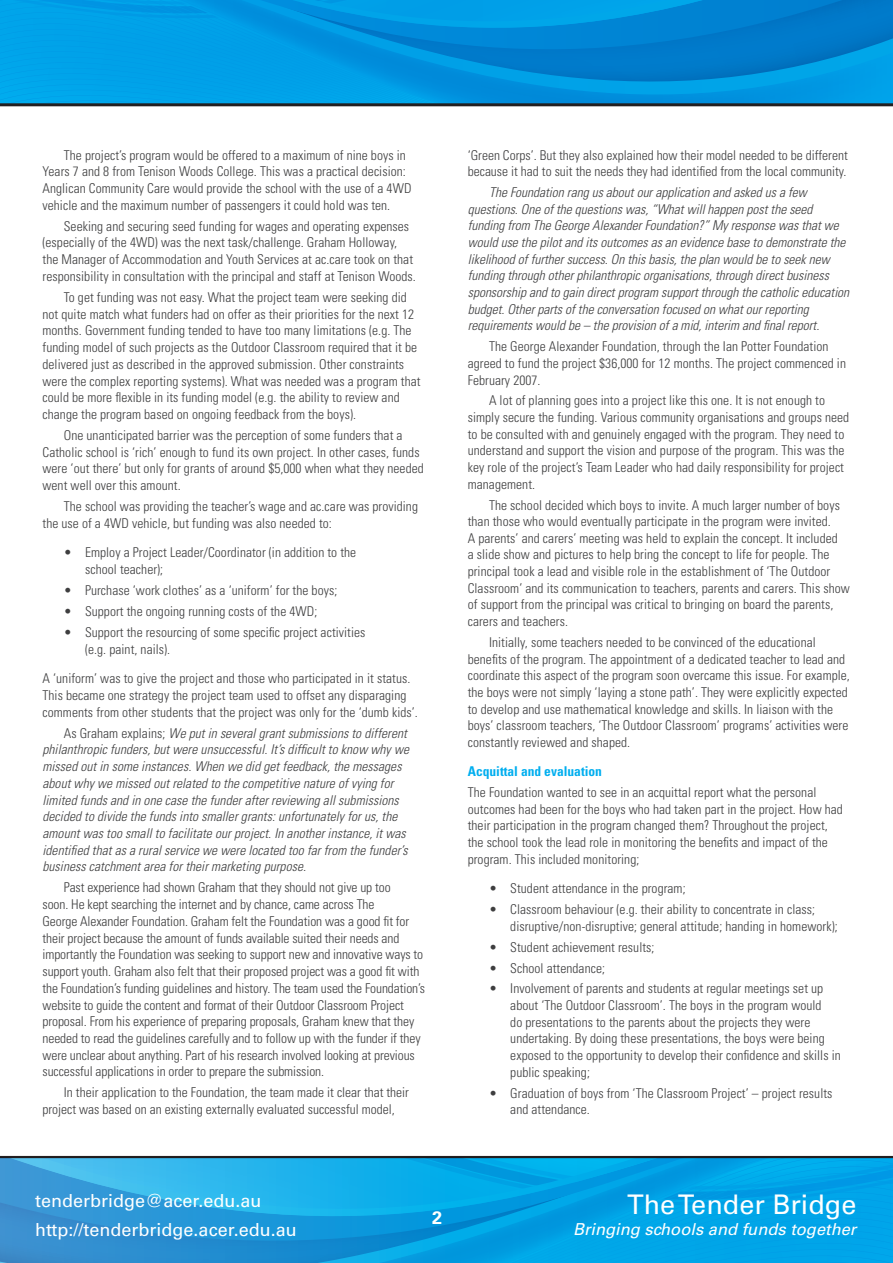
<style>
.page{position:relative;width:893px;height:1263px;background:#fff}
.page>*{position:absolute;margin:0;border:0;box-sizing:border-box;transform-origin:0 0}
.t1{font:27px "Univers";color:#fff}
.t2{font:18px/28.5px "Univers";color:#fff}
.t3{font:700 18px "Univers";color:#fff}
.t4{font:italic 16.5px "Univers";color:#fff}
.t5{font:300 condensed 13.5px/16.8px "Univers";letter-spacing:.005em;color:#3e3e3f}
.t6{font:italic 300 condensed 13.5px/16.8px "Univers";color:#3e3e3f}
.t7{font:700 condensed 13.5px "Univers";color:#00aeef}
.s1{font-style:normal}
</style>
<div class="page">
<svg style="left:0;top:1157px;width:893px;height:106px;background:#12a0df"></svg>
<svg style="left:448px;top:95px;width:445px;height:8px;background:#0091de"></svg>
<svg style="left:448px;top:0;width:445px;height:95px;background:#0094de"></svg>
<svg style="left:0;top:73px;width:448px;height:30px;background:#00a1e8"></svg>
<svg style="left:0;top:0;width:887px;height:73px;background:#0090db"></svg>
<hr style="left:0;top:103px;width:893px;height:3px;background:#231f20">
<hr style="left:0;top:1156px;width:893px;height:1px;background:#231f20">
<p class="t5" style="left:43px;top:146px;width:370px;text-indent:21px">The project’s program would be offered to a maximum of nine boys in Years 7 and 8 from Tenison Woods College. This was a practical decision:<br>Anglican Community Care would provide the school with the use of a 4WD vehicle and the maximum number of passengers it could hold was ten.</p>
<p class="t5" style="left:43px;top:218px;width:375px;text-indent:21px">Seeking and securing seed funding for wages and operating expenses (especially of the 4WD) was the next task/challenge. Graham Holloway, the Manager of Accommodation and Youth Services at ac.care took on that responsibility in consultation with the principal and staff at Tenison Woods.</p>
<p class="t5" style="left:43px;top:289px;width:380px;text-indent:21px">To get funding was not easy. What the project team were seeking did not quite match what funders had on offer as their priorities for the next 12 months. Government funding tended to have too many limitations (e.g. The funding model of such projects as the Outdoor Classroom required that it be delivered just as described in the approved submission. Other constraints were the complex reporting systems). What was needed was a program that could be more flexible in its funding model (e.g. the ability to review and change the program based on ongoing feedback from the boys).</p>
<p class="t5" style="left:43px;top:427px;width:383px;text-indent:21px">One unanticipated barrier was the perception of some funders that a Catholic school is ‘rich’ enough to fund its own project. In other cases, funds were ‘out there’ but only for grants of around $5,000 when what they needed went well over this amount.</p>
<p class="t5" style="left:43px;top:498px;width:377px;text-indent:21px">The school was providing the teacher’s wage and ac.care was providing the use of a 4WD vehicle, but funding was also needed to:</p>
<p class="t5" style="left:85px;top:544px;width:273px;text-indent:-21px">• Employ a Project Leader/Coordinator (in addition to the school teacher);</p>
<p class="t5" style="left:64px;top:582px;width:275px">• Purchase ‘work clothes’ as a ‘uniform’ for the boys;</p>
<p class="t5" style="left:64px;top:603px;width:255px">• Support the ongoing running costs of the 4WD;</p>
<p class="t5" style="left:85px;top:624px;width:282px;text-indent:-21px">• Support the resourcing of some specific project activities (e.g. paint, nails).</p>
<p class="t5" style="left:43px;top:670px;width:377px">A ‘uniform’ was to give the project and those who participated in it status.<br>This became one strategy the project team used to offset any disparaging comments from other students that the project was only for the ‘dumb kids’.</p>
<p class="t6" style="left:43px;top:724px;width:368px;text-indent:21px"><span class="s1">As Graham explains;</span> We put in several grant submissions to different philanthropic funders, but were unsuccessful. It’s difficult to know why we missed out in some instances. When we did get feedback, the messages about why we missed out related to the competitive nature of vying for limited funds and in one case the funder after reviewing all submissions decided to divide the funds into smaller grants: unfortunately for us, the amount was too small to facilitate our project. In another instance, it was identified that as a rural service we were located too far from the funder’s business catchment area for their marketing purpose.</p>
<p class="t5" style="left:43px;top:879px;width:384px;text-indent:21px">Past experience had shown Graham that they should not give up too<br>soon. He kept searching the internet and by chance, came across The<br>George Alexander Foundation. Graham felt the Foundation was a good fit for their project because the amount of funds available suited their needs and importantly the Foundation was seeking to support new and innovative ways to support youth. Graham also felt that their proposed project was a good fit with the Foundation’s funding guidelines and history. The team used the Foundation’s website to guide the content and format of their Outdoor Classroom Project proposal. From his experience of preparing proposals, Graham knew that they needed to read the guidelines carefully and to follow up with the funder if they were unclear about anything. Part of his research involved looking at previous successful applications in order to prepare the submission.</p>
<p class="t5" style="left:43px;top:1084px;width:368px;text-indent:21px">In their application to the Foundation, the team made it clear that their project was based on an existing externally evaluated successful model,</p>
<p class="t5" style="left:468px;top:146px;width:382px">‘Green Corps’. But they also explained how their model needed to be different because it had to suit the needs they had identified from the local community.</p>
<p class="t6" style="left:468px;top:184px;width:383px;text-indent:21px">The Foundation rang us about our application and asked us a few questions. One of the questions was, “What will happen post the seed funding from The George Alexander Foundation?” My response was that we would use the pilot and its outcomes as an evidence base to demonstrate the likelihood of further success. On this basis, the plan would be to seek new funding through other philanthropic organisations, through direct business sponsorship and to gain direct program support through the catholic education budget. Other parts of the conversation focused on what our reporting requirements would be – the provision of a mid, interim and final report.</p>
<p class="t5" style="left:468px;top:338px;width:380px;text-indent:21px">The George Alexander Foundation, through the Ian Potter Foundation agreed to fund the project $36,000 for 12 months. The project commenced in<br>February 2007.</p>
<p class="t5" style="left:468px;top:392px;width:383px;text-indent:21px">A lot of planning goes into a project like this one. It is not enough to simply secure the funding. Various community organisations and groups need to be consulted with and genuinely engaged with the program. They need to understand and support the vision and purpose of the program. This was the key role of the project’s Team Leader who had daily responsibility for project management.</p>
<p class="t5" style="left:468px;top:496px;width:384px;text-indent:21px">The school decided which boys to invite. A much larger number of boys than those who would eventually participate in the program were invited.<br>A parents’ and carers’ meeting was held to explain the concept. It included<br>a slide show and pictures to help bring the concept to life for people. The principal took a lead and visible role in the establishment of ‘The Outdoor Classroom’ and its communication to teachers, parents and carers. This show of support from the principal was critical to bringing on board the parents, carers and teachers.</p>
<p class="t5" style="left:468px;top:634px;width:384px;text-indent:21px">Initially, some teachers needed to be convinced of the educational benefits of the program. The appointment of a dedicated teacher to lead and coordinate this aspect of the program soon overcame this issue. For example, the boys were not simply ‘laying a stone path’. They were explicitly expected to develop and use mathematical knowledge and skills. In liaison with the boys’ classroom teachers, ‘The Outdoor Classroom’ programs’ activities were constantly reviewed and shaped.</p>
<p class="t7" style="left:468px;top:763px;width:136px">Acquittal and evaluation</p>
<p class="t5" style="left:468px;top:784px;width:377px">The Foundation wanted to see in an acquittal report what the personal outcomes had been for the boys who had taken part in the project. How had their participation in the program changed them? Throughout the project, the school took the lead role in monitoring the benefits and impact of the program. This included monitoring;</p>
<p class="t5" style="left:489px;top:880px;width:198px">• Student attendance in the program;</p>
<p class="t5" style="left:510px;top:901px;width:329px;text-indent:-21px">• Classroom behaviour (e.g. their ability to concentrate in class; disruptive/non-disruptive; general attitude; handing in homework);</p>
<p class="t5" style="left:489px;top:938px;width:167px">• Student achievement results;</p>
<p class="t5" style="left:489px;top:959px;width:118px">• School attendance;</p>
<p class="t5" style="left:510px;top:980px;width:332px;text-indent:-21px">• Involvement of parents and students at regular meetings set up about ‘The Outdoor Classroom’. The boys in the program would<br>do presentations to the parents about the projects they were undertaking. By doing these presentations, the boys were being exposed to the opportunity to develop their confidence and skills in public speaking;</p>
<p class="t5" style="left:510px;top:1084px;width:324px;text-indent:-21px">• Graduation of boys from ‘The Classroom Project’ – project results and attendance.</p>
<h2 class="t2" style="left:35px;top:1187px;width:263px">tenderbridge@acer.edu.au http://tenderbridge.acer.edu.au</h2>
<h2 class="t3" style="left:432px;top:1207px;width:12px">2</h2>
<h1 class="t1" style="left:627px;top:1188px;width:231px">The Tender Bridge</h1>
<p class="t4" style="left:573px;top:1219px;width:285px">Bringing schools and funds together</p>
</div>
